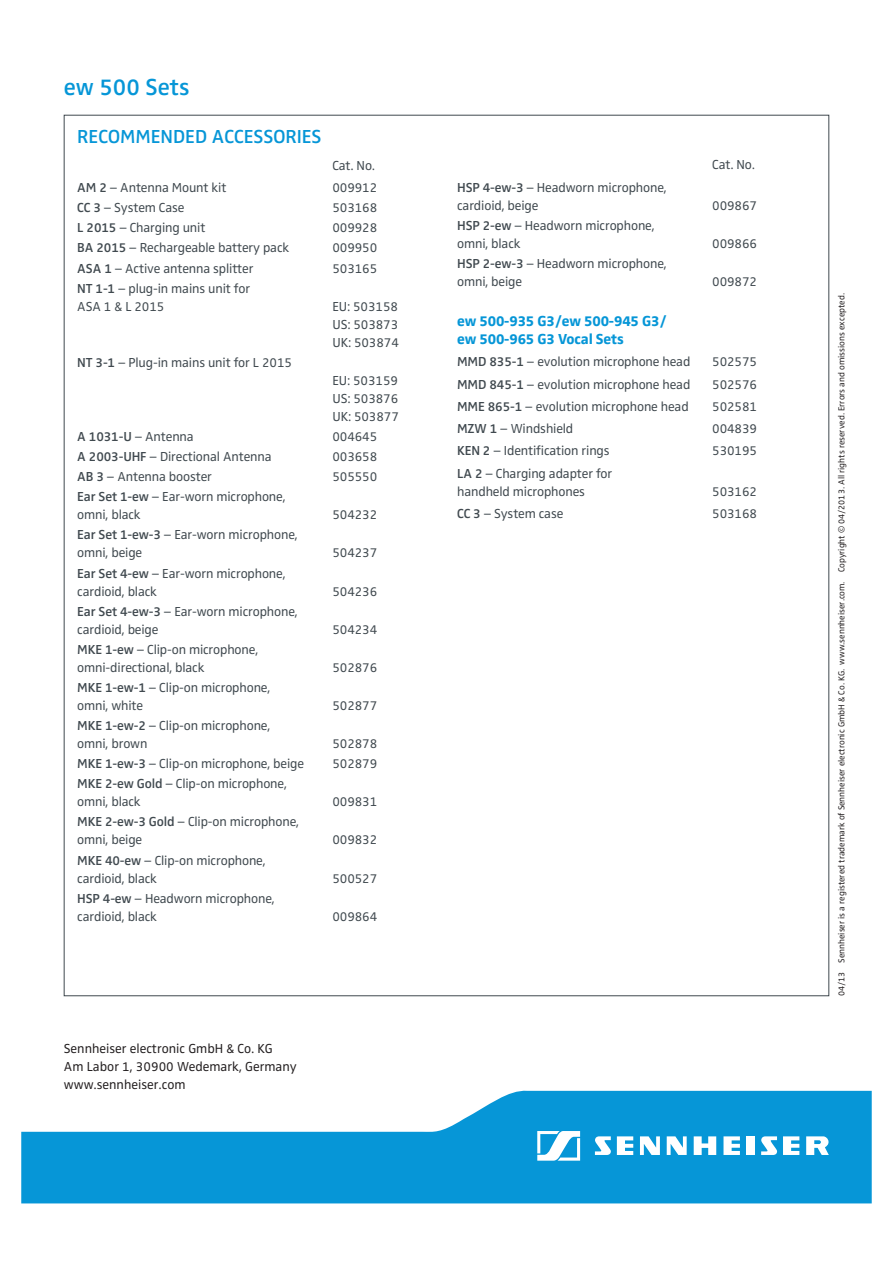
<style>
.page{position:relative;width:893px;height:1263px;background:#fff}
.page>*{position:absolute;margin:0;border:0;box-sizing:border-box;transform-origin:0 0}
.t1{font:600 24px "Sennheiser";color:#0696d7}
.t2{font:600 19.5px "Sennheiser";color:#0696d7}
.t3{font:700 15px/18px "Sennheiser";letter-spacing:-.01em;color:#0696d7}
.t4{font:13.5px/18px "Sennheiser";letter-spacing:-.01em;color:#40494f}
.t5{font:13.5px/18px "Sennheiser";color:#231f20}
.t6{font:9px "Sennheiser";color:#231f20}
.s1{font-weight:600}
</style>
<div class="page">
<svg style="left:21px;top:1090px;width:851px;height:113px;fill:#0696d7"></svg>
<svg style="left:537px;top:1131px;width:43px;height:30px"></svg>
<svg style="left:617px;top:1136px;width:16px;height:19px"></svg>
<svg style="left:640px;top:1136px;width:20px;height:19px"></svg>
<svg style="left:694px;top:1136px;width:22px;height:19px"></svg>
<svg style="left:806px;top:1136px;width:23px;height:19px"></svg>
<svg style="left:667px;top:1136px;width:20px;height:19px"></svg>
<svg style="left:783px;top:1136px;width:16px;height:19px"></svg>
<div style="left:746px;top:1136px;width:9px;height:19px;background:#fff"></div>
<svg style="left:723px;top:1136px;width:17px;height:19px"></svg>
<svg style="left:595px;top:1136px;width:16px;height:19px"></svg>
<svg style="left:761px;top:1136px;width:16px;height:19px"></svg>
<h1 class="t1" style="left:64px;top:73px;width:127px">ew 500 Sets</h1>
<h2 class="t2" style="left:77px;top:125px;width:246px">RECOMMENDED ACCESSORIES</h2>
<p class="t4" style="left:332px;top:156px;width:44px">Cat. No.</p>
<p class="t4" style="left:77px;top:178px;width:151px"><span class="s1">AM 2</span> – Antenna Mount kit</p>
<p class="t4" style="left:332px;top:178px;width:46px">009912</p>
<p class="t4" style="left:77px;top:199px;width:109px"><span class="s1">CC 3</span> – System Case</p>
<p class="t4" style="left:332px;top:199px;width:46px">503168</p>
<p class="t4" style="left:77px;top:219px;width:130px"><span class="s1">L 2015</span> – Charging unit</p>
<p class="t4" style="left:332px;top:219px;width:46px">009928</p>
<p class="t4" style="left:77px;top:239px;width:214px"><span class="s1">BA 2015</span> – Rechargeable battery pack</p>
<p class="t4" style="left:332px;top:239px;width:46px">009950</p>
<p class="t4" style="left:77px;top:259px;width:178px"><span class="s1">ASA 1</span> – Active antenna splitter</p>
<p class="t4" style="left:332px;top:259px;width:46px">503165</p>
<p class="t4" style="left:77px;top:279px;width:174px"><span class="s1">NT 1-1</span> – plug-in mains unit for<br>ASA 1 &amp; L 2015</p>
<p class="t4" style="left:332px;top:297px;width:68px;text-align:justify">EU: 503158<br>US: 503873<br>UK: 503874</p>
<p class="t4" style="left:77px;top:353px;width:216px"><span class="s1">NT 3-1</span> – Plug-in mains unit for L 2015</p>
<p class="t4" style="left:332px;top:371px;width:68px;text-align:justify">EU: 503159<br>US: 503876<br>UK: 503877</p>
<p class="t4" style="left:77px;top:427px;width:118px"><span class="s1">A 1031-U</span> – Antenna</p>
<p class="t4" style="left:332px;top:427px;width:46px">004645</p>
<p class="t4" style="left:77px;top:447px;width:196px"><span class="s1">A 2003-UHF</span> – Directional Antenna</p>
<p class="t4" style="left:332px;top:447px;width:46px">003658</p>
<p class="t4" style="left:77px;top:468px;width:136px"><span class="s1">AB 3</span> – Antenna booster</p>
<p class="t4" style="left:332px;top:468px;width:46px">505550</p>
<p class="t4" style="left:77px;top:488px;width:210px"><span class="s1">Ear Set 1-ew</span> – Ear-worn microphone, omni, black</p>
<p class="t4" style="left:332px;top:506px;width:46px">504232</p>
<p class="t4" style="left:77px;top:526px;width:222px"><span class="s1">Ear Set 1-ew-3</span> – Ear-worn microphone, omni, beige</p>
<p class="t4" style="left:77px;top:564px;width:210px"><span class="s1">Ear Set 4-ew</span> – Ear-worn microphone, cardioid, black</p>
<p class="t4" style="left:77px;top:602px;width:222px"><span class="s1">Ear Set 4-ew-3</span> – Ear-worn microphone, cardioid, beige</p>
<p class="t4" style="left:77px;top:640px;width:182px"><span class="s1">MKE 1-ew</span> – Clip-on microphone, omni-directional, black</p>
<p class="t4" style="left:77px;top:678px;width:195px"><span class="s1">MKE 1-ew-1</span> – Clip-on microphone, omni, white</p>
<p class="t4" style="left:77px;top:716px;width:195px"><span class="s1">MKE 1-ew-2</span> – Clip-on microphone, omni, brown</p>
<p class="t4" style="left:332px;top:544px;width:46px">504237</p>
<p class="t4" style="left:332px;top:582px;width:46px">504236</p>
<p class="t4" style="left:332px;top:620px;width:46px">504234</p>
<p class="t4" style="left:332px;top:658px;width:46px">502876</p>
<p class="t4" style="left:332px;top:696px;width:46px">502877</p>
<p class="t4" style="left:332px;top:734px;width:46px">502878</p>
<p class="t4" style="left:77px;top:755px;width:228px"><span class="s1">MKE 1-ew-3</span> – Clip-on microphone, beige</p>
<p class="t4" style="left:332px;top:755px;width:46px">502879</p>
<p class="t4" style="left:77px;top:775px;width:211px"><span class="s1">MKE 2-ew Gold</span> – Clip-on microphone, omni, black</p>
<p class="t4" style="left:332px;top:793px;width:46px">009831</p>
<p class="t4" style="left:77px;top:813px;width:223px"><span class="s1">MKE 2-ew-3 Gold</span> – Clip-on microphone, omni, beige</p>
<p class="t4" style="left:77px;top:851px;width:190px"><span class="s1">MKE 40-ew</span> – Clip-on microphone, cardioid, black</p>
<p class="t4" style="left:77px;top:889px;width:199px"><span class="s1">HSP 4-ew</span> – Headworn microphone, cardioid, black</p>
<p class="t4" style="left:332px;top:831px;width:46px">009832</p>
<p class="t4" style="left:332px;top:869px;width:46px">500527</p>
<p class="t4" style="left:332px;top:907px;width:46px">009864</p>
<p class="t5" style="left:64px;top:1039px;width:235px">Sennheiser electronic GmbH &amp; Co. KG<br>Am Labor 1, 30900 Wedemark, Germany www.sennheiser.com</p>
<p class="t4" style="left:457px;top:178px;width:211px"><span class="s1">HSP 4-ew-3</span> – Headworn microphone, cardioid, beige</p>
<p class="t4" style="left:457px;top:216px;width:199px"><span class="s1">HSP 2-ew</span> – Headworn microphone, omni, black</p>
<p class="t4" style="left:457px;top:254px;width:211px"><span class="s1">HSP 2-ew-3</span> – Headworn microphone, omni, beige</p>
<p class="t4" style="left:712px;top:156px;width:44px">Cat. No.</p>
<p class="t4" style="left:712px;top:196px;width:46px">009867</p>
<p class="t4" style="left:712px;top:234px;width:46px">009866</p>
<p class="t4" style="left:712px;top:272px;width:46px">009872</p>
<p class="t3" style="left:457px;top:312px;width:211px">ew 500-935 G3/ew 500-945 G3/ ew 500-965 G3 Vocal Sets</p>
<p class="t4" style="left:457px;top:353px;width:235px"><span class="s1">MMD 835-1</span> – evolution microphone head</p>
<p class="t4" style="left:712px;top:353px;width:46px">502575</p>
<p class="t4" style="left:457px;top:375px;width:235px"><span class="s1">MMD 845-1</span> – evolution microphone head</p>
<p class="t4" style="left:712px;top:375px;width:46px">502576</p>
<p class="t4" style="left:457px;top:397px;width:233px"><span class="s1">MME 865-1</span> – evolution microphone head</p>
<p class="t4" style="left:712px;top:397px;width:46px">502581</p>
<p class="t4" style="left:457px;top:420px;width:118px"><span class="s1">MZW 1</span> – Windshield</p>
<p class="t4" style="left:712px;top:420px;width:46px">004839</p>
<p class="t4" style="left:457px;top:442px;width:154px"><span class="s1">KEN 2</span> – Identification rings</p>
<p class="t4" style="left:712px;top:442px;width:46px">530195</p>
<p class="t4" style="left:457px;top:464px;width:157px"><span class="s1">LA 2</span> – Charging adapter for handheld microphones</p>
<p class="t4" style="left:712px;top:482px;width:46px">503162</p>
<p class="t4" style="left:457px;top:504px;width:108px"><span class="s1">CC 3</span> – System case</p>
<p class="t4" style="left:712px;top:504px;width:46px">503168</p>
<p class="t6" style="left:836px;top:996px;width:704px;rotate:-90deg">04/13 Sennheiser is a registered trademark of Sennheiser electronic GmbH &amp; Co. KG. www.sennheiser.com. Copyright © 04/2013. All rights reserved. Errors and omissions excepted.</p>
</div>
